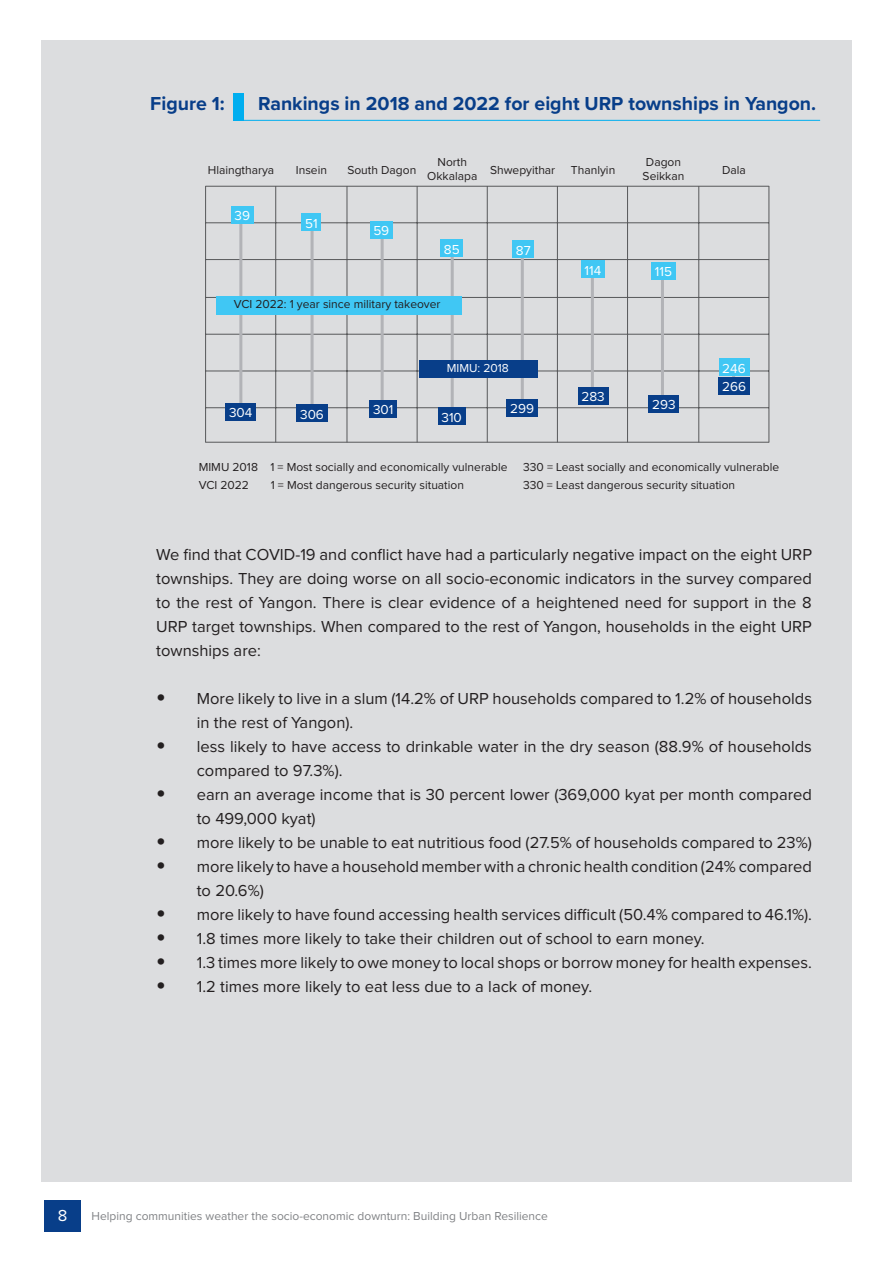
<style>
.page{position:relative;width:893px;height:1263px;background:#fff}
.page>*{position:absolute;margin:0;border:0;box-sizing:border-box;transform-origin:0 0}
.Figure_title{font:700 19.5px "Proxima Nova";color:#083e89}
.Body_Text{font:16.5px/24px "Proxima Nova";color:#231f20}
.t1{font:16.5px "Proxima Nova";color:#fff}
.Body_Text-2{font:13.5px "Proxima Nova";color:#fff}
.Body_Text-3{font:12px/14.4px "Proxima Nova";color:#231f20;text-align:center}
.t2{font:12px "Proxima Nova";color:#808285}
.Body_Text-4{font:12px "Proxima Nova";color:#fff}
.s1{font-weight:700;font-size:27px}
</style>
<div class="page">
<div style="left:41px;top:40px;width:810px;height:1142px;background:#dcdddf"></div>
<hr style="left:206px;top:407px;width:563px;height:1px;background:#57585a">
<hr style="left:206px;top:371px;width:563px;height:1px;background:#57585a">
<hr style="left:206px;top:334px;width:563px;height:1px;background:#57585a">
<hr style="left:206px;top:297px;width:563px;height:1px;background:#57585a">
<hr style="left:206px;top:259px;width:563px;height:1px;background:#57585a">
<hr style="left:206px;top:223px;width:563px;height:1px;background:#57585a">
<hr style="left:769px;top:186px;width:1px;height:256px;background:#57585a">
<hr style="left:698px;top:186px;width:1px;height:256px;background:#57585a">
<hr style="left:627px;top:186px;width:1px;height:256px;background:#57585a">
<hr style="left:557px;top:186px;width:1px;height:256px;background:#57585a">
<hr style="left:487px;top:186px;width:1px;height:256px;background:#57585a">
<hr style="left:417px;top:186px;width:1px;height:256px;background:#57585a">
<hr style="left:347px;top:186px;width:1px;height:256px;background:#57585a">
<hr style="left:275px;top:186px;width:1px;height:256px;background:#57585a">
<hr style="left:205px;top:186px;width:1px;height:256px;background:#57585a">
<hr style="left:205px;top:186px;width:564px;height:1px;background:#57585a">
<hr style="left:205px;top:442px;width:564px;height:1px;background:#57585a">
<hr style="left:732px;top:368px;width:3px;height:15px;background:#b2b3b7">
<hr style="left:661px;top:271px;width:3px;height:132px;background:#b2b3b7">
<hr style="left:591px;top:270px;width:3px;height:125px;background:#b2b3b7">
<hr style="left:521px;top:250px;width:3px;height:157px;background:#b2b3b7">
<hr style="left:451px;top:249px;width:3px;height:166px;background:#b2b3b7">
<hr style="left:381px;top:230px;width:3px;height:178px;background:#b2b3b7">
<hr style="left:311px;top:224px;width:3px;height:188px;background:#b2b3b7">
<hr style="left:239px;top:216px;width:3px;height:194px;background:#b2b3b7">
<div style="left:216px;top:296px;width:245px;height:19px;background:#40c7f4"></div>
<div style="left:419px;top:360px;width:119px;height:18px;background:#083e89"></div>
<div style="left:226px;top:403px;width:30px;height:17px;background:#083e89"></div>
<div style="left:296px;top:405px;width:32px;height:17px;background:#083e89"></div>
<div style="left:369px;top:400px;width:28px;height:18px;background:#083e89"></div>
<div style="left:438px;top:408px;width:27px;height:17px;background:#083e89"></div>
<div style="left:506px;top:399px;width:32px;height:17px;background:#083e89"></div>
<div style="left:578px;top:387px;width:30px;height:18px;background:#083e89"></div>
<div style="left:649px;top:395px;width:30px;height:17px;background:#083e89"></div>
<div style="left:718px;top:377px;width:32px;height:17px;background:#083e89"></div>
<div style="left:719px;top:359px;width:30px;height:17px;background:#40c7f4"></div>
<div style="left:231px;top:206px;width:22px;height:17px;background:#40c7f4"></div>
<div style="left:302px;top:214px;width:19px;height:17px;background:#40c7f4"></div>
<div style="left:370px;top:221px;width:23px;height:17px;background:#40c7f4"></div>
<div style="left:440px;top:240px;width:23px;height:17px;background:#40c7f4"></div>
<div style="left:513px;top:241px;width:21px;height:17px;background:#40c7f4"></div>
<div style="left:581px;top:261px;width:24px;height:17px;background:#40c7f4"></div>
<div style="left:651px;top:262px;width:25px;height:17px;background:#40c7f4"></div>
<div style="left:233px;top:93px;width:10px;height:27px;background:#00aeef"></div>
<hr style="left:233px;top:120px;width:587px;height:1px;background:#00aeef">
<div style="left:44px;top:1199px;width:37px;height:32px;background:#083e89"></div>
<p class="Figure_title" style="left:150px;top:89px;width:76px">Figure 1:</p>
<p class="Figure_title" style="left:258px;top:89px;width:559px">Rankings in 2018 and 2022 for eight URP townships in Yangon.</p>
<p class="Body_Text-3" style="left:208px;top:163px;width:68px">Hlaingtharya</p>
<p class="Body_Text-2" style="left:235px;top:209px;width:17px">39</p>
<p class="Body_Text-3" style="left:296px;top:163px;width:33px">Insein</p>
<p class="Body_Text-3" style="left:347px;top:163px;width:70px">South Dagon</p>
<p class="Body_Text-3" style="left:427px;top:155px;width:52px">North<br>Okkalapa</p>
<p class="Body_Text-3" style="left:490px;top:163px;width:67px">Shwepyithar</p>
<p class="Body_Text-3" style="left:571px;top:163px;width:46px">Thanlyin</p>
<p class="Body_Text-3" style="left:643px;top:155px;width:43px;text-align:left">Dagon<br>Seikkan</p>
<p class="Body_Text-3" style="left:722px;top:163px;width:25px">Dala</p>
<p class="Body_Text-2" style="left:305px;top:217px;width:14px">51</p>
<p class="Body_Text-2" style="left:373px;top:224px;width:17px">59</p>
<p class="Body_Text-2" style="left:444px;top:243px;width:17px">85</p>
<p class="Body_Text-2" style="left:516px;top:244px;width:16px">87</p>
<p class="Body_Text-2" style="left:585px;top:264px;width:18px">114</p>
<p class="Body_Text-2" style="left:655px;top:265px;width:19px">115</p>
<p class="Body_Text-3" style="left:234px;top:297px;width:208px">VCI 2022: 1 year since military takeover</p>
<p class="Body_Text-2" style="left:229px;top:406px;width:25px">304</p>
<p class="Body_Text-2" style="left:300px;top:408px;width:25px">306</p>
<p class="Body_Text-2" style="left:373px;top:404px;width:22px">301</p>
<p class="Body_Text-4" style="left:447px;top:363px;width:63px">MIMU: 2018</p>
<p class="Body_Text-2" style="left:441px;top:411px;width:22px">310</p>
<p class="Body_Text-2" style="left:510px;top:402px;width:25px">299</p>
<p class="Body_Text-2" style="left:581px;top:391px;width:25px">283</p>
<p class="Body_Text-2" style="left:652px;top:399px;width:25px">293</p>
<p class="Body_Text-2" style="left:722px;top:362px;width:25px">246</p>
<p class="Body_Text-2" style="left:722px;top:380px;width:25px">266</p>
<p class="Body_Text-3" style="left:199px;top:460px;width:310px">MIMU 2018 1 = Most socially and economically vulnerable</p>
<p class="Body_Text-3" style="left:523px;top:460px;width:258px">330 = Least socially and economically vulnerable</p>
<p class="Body_Text-3" style="left:199px;top:478px;width:52px">VCI 2022</p>
<p class="Body_Text-3" style="left:271px;top:478px;width:195px">1 = Most dangerous security situation</p>
<p class="Body_Text-3" style="left:523px;top:478px;width:214px">330 = Least dangerous security situation</p>
<p class="Body_Text" style="left:156px;top:543px;width:657px;text-align:justify">We find that COVID-19 and conflict have had a particularly negative impact on the eight URP townships. They are doing worse on all socio-economic indicators in the survey compared to the rest of Yangon. There is clear evidence of a heightened need for support in the 8<br>URP target townships. When compared to the rest of Yangon, households in the eight URP townships are:</p>
<p class="Body_Text" style="left:197px;top:687px;width:617px;text-indent:-40px"><span class="s1">•</span> More likely to live in a slum (14.2% of URP households compared to 1.2% of households in the rest of Yangon).</p>
<p class="Body_Text" style="left:197px;top:735px;width:617px;text-indent:-40px"><span class="s1">•</span> less likely to have access to drinkable water in the dry season (88.9% of households compared to 97.3%).</p>
<p class="Body_Text" style="left:197px;top:783px;width:617px;text-indent:-40px"><span class="s1">•</span> earn an average income that is 30 percent lower (369,000 kyat per month compared to 499,000 kyat)</p>
<p class="Body_Text" style="left:156px;top:831px;width:657px"><span class="s1">•</span> more likely to be unable to eat nutritious food (27.5% of households compared to 23%)</p>
<p class="Body_Text" style="left:197px;top:855px;width:617px;text-indent:-40px"><span class="s1">•</span> more likely to have a household member with a chronic health condition (24% compared to 20.6%)</p>
<p class="Body_Text" style="left:156px;top:903px;width:657px"><span class="s1">•</span> more likely to have found accessing health services difficult (50.4% compared to 46.1%).</p>
<p class="Body_Text" style="left:156px;top:927px;width:550px"><span class="s1">•</span> 1.8 times more likely to take their children out of school to earn money.</p>
<p class="Body_Text" style="left:156px;top:951px;width:657px"><span class="s1">•</span> 1.3 times more likely to owe money to local shops or borrow money for health expenses.</p>
<p class="Body_Text" style="left:156px;top:975px;width:437px"><span class="s1">•</span> 1.2 times more likely to eat less due to a lack of money.</p>
<p class="t1" style="left:58px;top:1208px;width:11px">8</p>
<p class="t2" style="left:92px;top:1210px;width:458px">Helping communities weather the socio-economic downturn: Building Urban Resilience</p>
</div>
